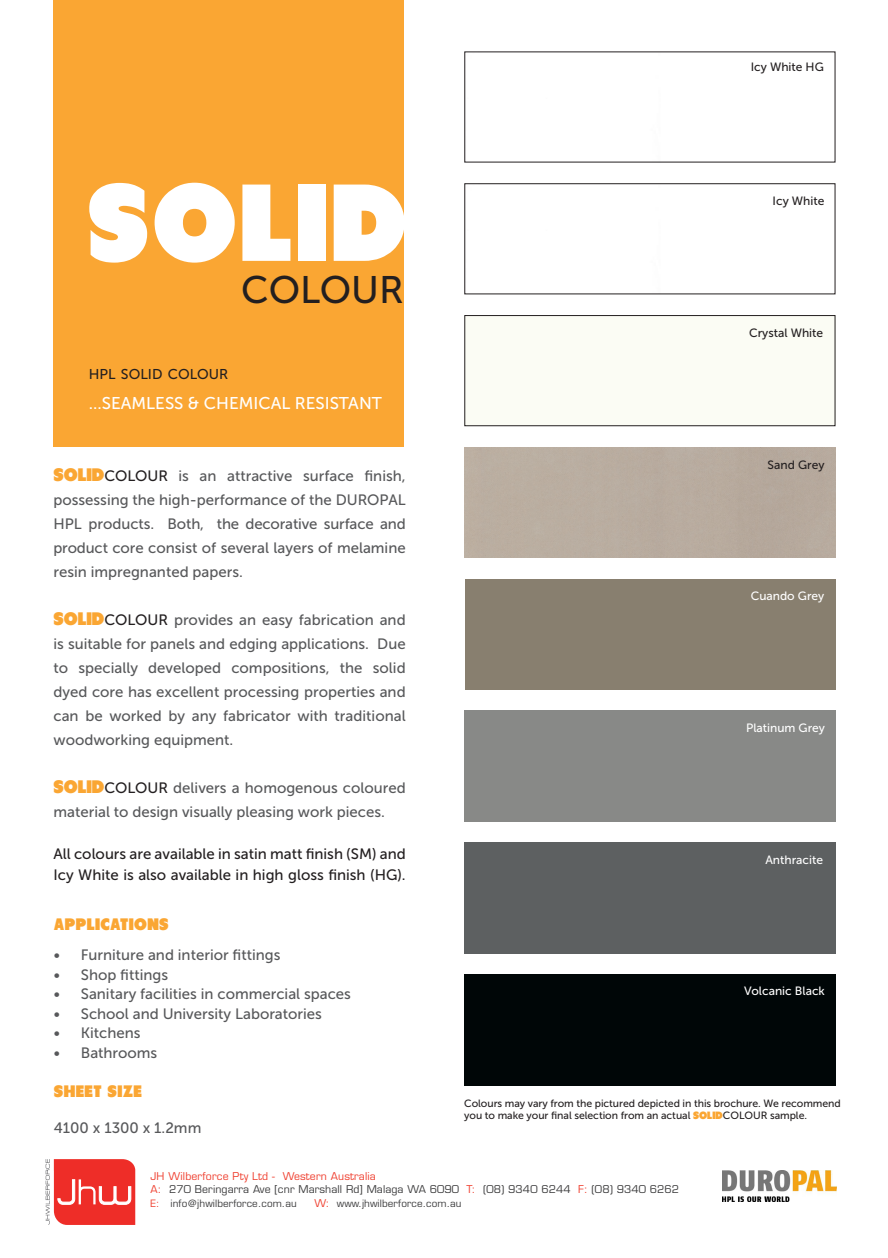
<style>
.page{position:relative;width:888px;height:1258px;background:#fff}
.page>*{position:absolute;margin:0;border:0;box-sizing:border-box;transform-origin:0 0}
.t1{font:109.05px "Tondu Beta";letter-spacing:.025em;color:#fff}
.t2{font:38.25px "Museo Sans 500";color:#231f20}
.t3{font:16.95px "Museo Sans 500";color:#fff}
.t4{font:16.5px "Tondu Beta";letter-spacing:.025em;color:#faa633}
.t5{font:15px/24px "Museo Sans 500";color:#57585a;text-align:justify}
.t6{font:15px/21px "Museo Sans 500";color:#231f20}
.t7{font:14.25px "Museo Sans 500";color:#231f20}
.t8{font:12px "Museo Sans 500";color:#fff}
.t9{font:12px "Museo Sans 500";color:#231f20}
.t10{font:10.5px/12px "Museo Sans 500";letter-spacing:-.005em;color:#231f20}
.t11{font:10.5px/13.5px "Eurostile";letter-spacing:.01em;color:#3e3e3f}
.t12{font:9.9px "Eurostile";letter-spacing:.01em;color:#3e3e3f}
.s1{font-family:"Tondu Beta";font-size:18px;color:#faa633}
.s2{color:#231f20}
.s3{font-family:"Tondu Beta";color:#faa633}
.s4{color:#ef3e2e}
.s5{font-size:10.5px;color:#ef3e2e}
</style>
<div class="page">
<div style="left:53px;top:0;width:351px;height:447px;background:#faa633"></div>
<div style="left:465px;top:315px;width:370px;height:111px;border:1px solid #231f20"></div>
<div style="left:465px;top:579px;width:370px;height:110px;background:#887f6f"></div>
<div style="left:465px;top:843px;width:370px;height:110px;background:#5d6061"></div>
<div style="left:465px;top:974px;width:370px;height:111px;background:#000607"></div>
<svg style="left:46px;top:1159px;width:89px;height:66px"></svg>
<img style="left:722px;top:1170px;width:114px;height:31px">
<h1 class="t1" style="left:87px;top:157px;width:321px">SOLID</h1>
<h2 class="t2" style="left:241px;top:269px;width:164px">COLOUR</h2>
<p class="t7" style="left:89px;top:367px;width:141px">HPL SOLID COLOUR</p>
<p class="t3" style="left:89px;top:394px;width:295px">...SEAMLESS &amp; CH EMICAL RESISTANT</p>
<p class="t5" style="left:53px;top:464px;width:354px"><span class="s1">SOLID</span><span class="s2">COLOUR</span> is an attractive surface finish, possessing the high-performance of the DUROPAL HPL products. Both, the decorative surface and product core consist of several layers of melamine resin impregnanted papers.</p>
<p class="t5" style="left:53px;top:608px;width:354px"><span class="s1">SOLID</span><span class="s2">COLOUR</span> provides an easy fabrication and is suitable for panels and edging applications. Due to specially developed compositions, the solid dyed core has excellent processing properties and can be worked by any fabricator with traditional woodworking equipment.</p>
<p class="t5" style="left:53px;top:776px;width:354px"><span class="s1">SOLID</span><span class="s2">COLOUR</span> delivers a homogenous coloured material to design visually pleasing work pieces.</p>
<p class="t6" style="left:53px;top:843px;width:354px">All colours are available in satin matt finish (SM) and<br>Icy White is also available in high gloss finish (HG).</p>
<p class="t4" style="left:54px;top:914px;width:116px">APPLICATIONS</p>
<p class="t5" style="left:54px;top:943px;width:228px">• Furniture and interior fittings</p>
<p class="t5" style="left:54px;top:963px;width:116px">• Shop fittings</p>
<p class="t5" style="left:54px;top:982px;width:299px">• Sanitary facilities in commercial spaces</p>
<p class="t5" style="left:54px;top:1002px;width:270px">• School and University Laboratories</p>
<p class="t5" style="left:54px;top:1021px;width:88px">• Kitchens</p>
<p class="t5" style="left:54px;top:1041px;width:105px">• Bathrooms</p>
<p class="t4" style="left:54px;top:1082px;width:90px">SHEET SIZE</p>
<p class="t5" style="left:54px;top:1116px;width:149px">4100 x 1300 x 1.2mm</p>
<p class="t9" style="left:751px;top:61px;width:75px">Icy White HG</p>
<p class="t9" style="left:773px;top:194px;width:53px">Icy White</p>
<p class="t9" style="left:749px;top:327px;width:76px">Crystal White</p>
<p class="t9" style="left:768px;top:458px;width:58px">Sand Grey</p>
<p class="t8" style="left:751px;top:589px;width:75px">Cuando Grey</p>
<p class="t8" style="left:746px;top:721px;width:80px">Platinum Grey</p>
<p class="t8" style="left:765px;top:853px;width:59px">Anthracite</p>
<p class="t8" style="left:744px;top:984px;width:82px">Volcanic Black</p>
<p class="t10" style="left:464px;top:1098px;width:378px">Colours may vary from the pictured depicted in this brochure. We recommend you to make your final selection from an actual <span class="s3">SOLID</span>COLOUR sample.</p>
<p class="t11" style="left:151px;top:1169px;width:530px"><span class="s4">JH Wilberforce Pty Ltd - Western Australia<br>A:</span> 270 Beringarra Ave [cnr Marshall Rd] Malaga WA 6090 <span class="s4">T:</span> (08) 9340 6244 <span class="s4">F:</span> (08) 9340 6262</p>
<p class="t12" style="left:151px;top:1197px;width:148px"><span class="s4">E:</span> info@jhwilberforce.com.au</p>
<p class="t12" style="left:314px;top:1197px;width:149px"><span class="s5">W:</span> www.jhwilberforce.com.au</p>
</div>
